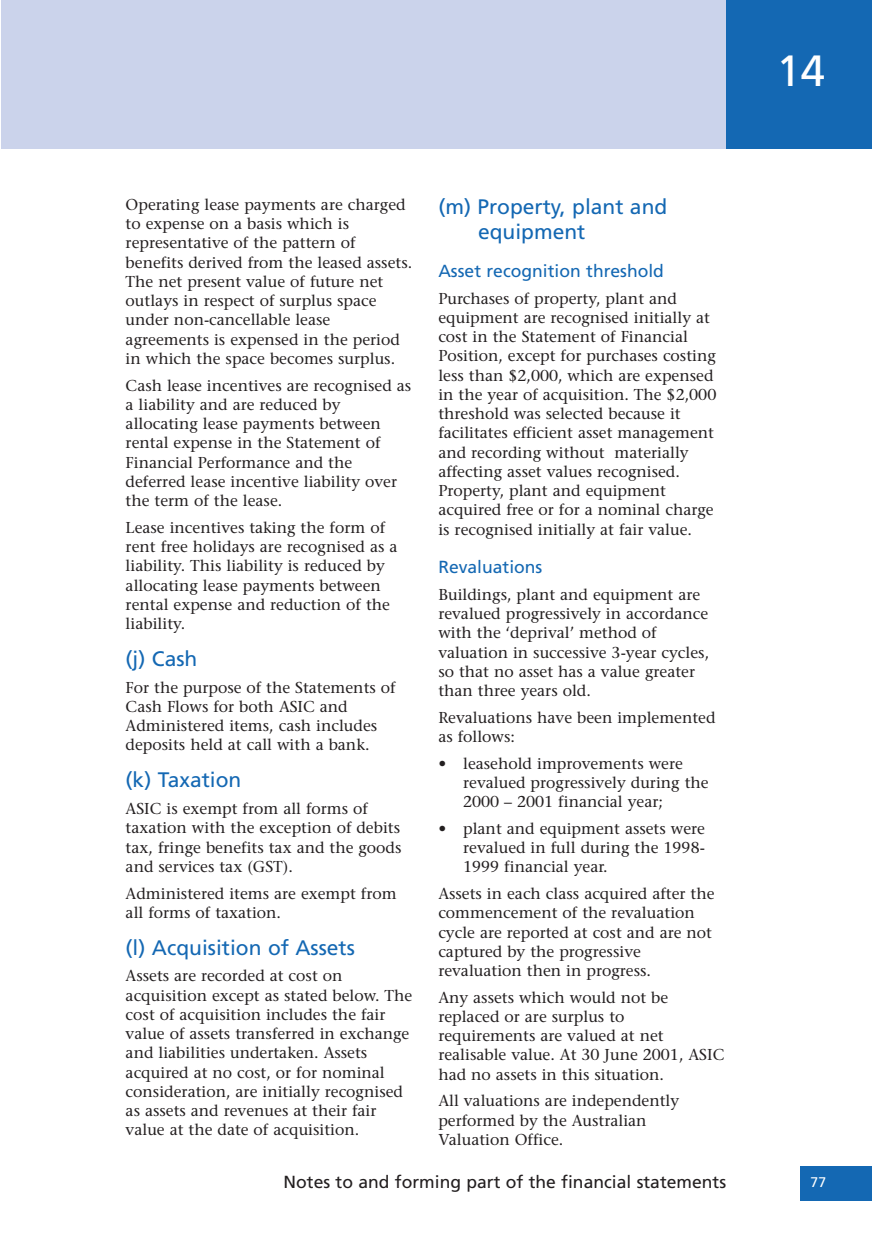
<style>
.page{position:relative;width:872px;height:1239px;background:#fff}
.page>*{position:absolute;margin:0;border:0;box-sizing:border-box;transform-origin:0 0}
.t1{font:43.75px "Frutiger";color:#fff}
.t2{font:21px/24.5px "Frutiger";color:#1468b3}
.t3{font:17.5px "Frutiger";color:#231f20}
.t4{font:17.5px "Frutiger";color:#1468b3}
.t5{font:15.75px/19.2px "Stone Serif";color:#231f20}
.t6{font:14px "Frutiger";color:#fff}
</style>
<div class="page">
<div style="left:2px;top:0;width:724px;height:149px;background:#cbd3eb"></div>
<div style="left:800px;top:1166px;width:72px;height:34px;background:#1468b3"></div>
<div style="left:726px;top:0;width:146px;height:149px;background:#1468b3"></div>
<p class="t5" style="left:126px;top:197px;width:288px">Operating lease payments are charged to expense on a basis which is representative of the pattern of benefits derived from the leased assets.<br>The net present value of future net outlays in respect of surplus space under non-cancellable lease agreements is expensed in the period in which the space becomes surplus.</p>
<p class="t5" style="left:126px;top:377px;width:287px">Cash lease incentives are recognised as a liability and are reduced by allocating lease payments between rental expense in the Statement of Financial Performance and the deferred lease incentive liability over the term of the lease.</p>
<p class="t5" style="left:126px;top:519px;width:273px">Lease incentives taking the form of rent free holidays are recognised as a liability. This liability is reduced by allocating lease payments between rental expense and reduction of the liability.</p>
<h2 class="t2" style="left:126px;top:648px;width:73px">(j) Cash</h2>
<p class="t5" style="left:126px;top:679px;width:271px">For the purpose of the Statements of<br>Cash Flows for both ASIC and<br>Administered items, cash includes deposits held at call with a bank.</p>
<h2 class="t2" style="left:126px;top:769px;width:117px">(k) Taxation</h2>
<p class="t5" style="left:126px;top:801px;width:277px">ASIC is exempt from all forms of taxation with the exception of debits tax, fringe benefits tax and the goods and services tax (GST).</p>
<p class="t5" style="left:126px;top:885px;width:272px">Administered items are exempt from all forms of taxation.</p>
<h2 class="t2" style="left:126px;top:937px;width:231px">(l) Acquisition of Assets</h2>
<p class="t5" style="left:126px;top:968px;width:288px">Assets are recorded at cost on acquisition except as stated below. The cost of acquisition includes the fair value of assets transferred in exchange and liabilities undertaken. Assets acquired at no cost, or for nominal consideration, are initially recognised as assets and revenues at their fair value at the date of acquisition.</p>
<h2 class="t2" style="left:478px;top:196px;width:191px;text-indent:-40px">(m) Property, plant and equipment</h2>
<p class="t4" style="left:438px;top:264px;width:227px">Asset recognition threshold</p>
<p class="t5" style="left:438px;top:290px;width:279px">Purchases of property, plant and equipment are recognised initially at cost in the Statement of Financial Position, except for purchases costing less than $2,000, which are expensed in the year of acquisition. The $2,000 threshold was selected because it facilitates efficient asset management and recording without materially affecting asset values recognised.<br>Property, plant and equipment acquired free or for a nominal charge is recognised initially at fair value.</p>
<p class="t4" style="left:438px;top:560px;width:106px">Revaluations</p>
<p class="t5" style="left:438px;top:586px;width:272px">Buildings, plant and equipment are revalued progressively in accordance with the ‘deprival’ method of valuation in successive 3-year cycles, so that no asset has a value greater than three years old.</p>
<p class="t5" style="left:438px;top:709px;width:279px">Revaluations have been implemented as follows:</p>
<p class="t5" style="left:463px;top:755px;width:247px;text-indent:-25px">• leasehold improvements were revalued progressively during the<br>2000 – 2001 financial year;</p>
<p class="t5" style="left:463px;top:820px;width:243px;text-align:justify;text-indent:-25px">• plant and equipment assets were revalued in full during the 1998- 1999 financial year.</p>
<p class="t5" style="left:438px;top:886px;width:278px">Assets in each class acquired after the commencement of the revaluation cycle are reported at cost and are not captured by the progressive revaluation then in progress.</p>
<p class="t5" style="left:438px;top:989px;width:287px">Any assets which would not be replaced or are surplus to requirements are valued at net realisable value. At 30 June 2001, ASIC had no assets in this situation.</p>
<p class="t5" style="left:438px;top:1093px;width:242px">All valuations are independently performed by the Australian<br>Valuation Office.</p>
<h1 class="t1" style="left:776px;top:53px;width:50px">14</h1>
<p class="t3" style="left:283px;top:1175px;width:444px">Notes to and forming part of the financial statements</p>
<p class="t6" style="left:810px;top:1176px;width:17px">77</p>
</div>
